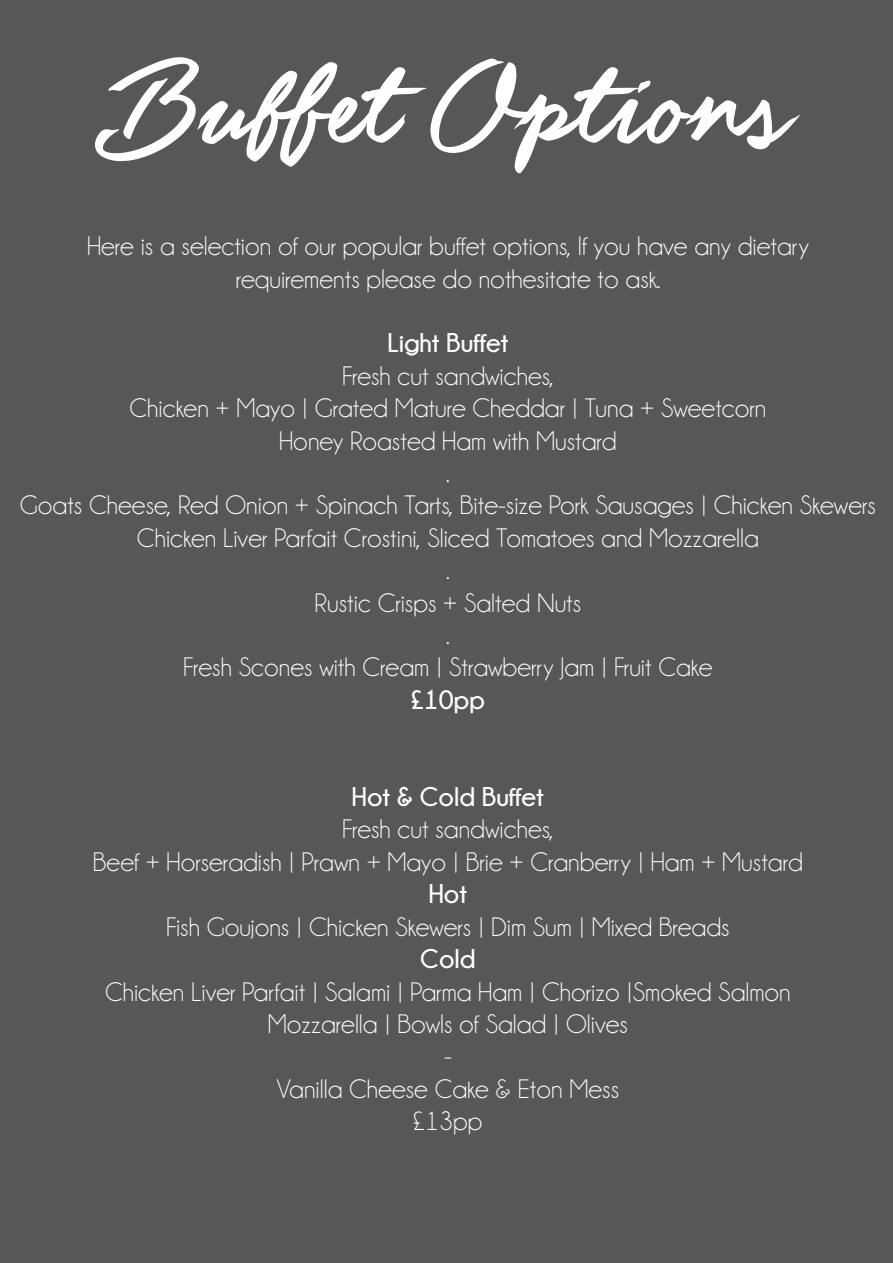
<style>
.page{position:relative;width:893px;height:1263px;background:#595659}
.page>*{position:absolute;margin:0;border:0;box-sizing:border-box;transform-origin:0 0}
.t1{font:135px "Guld Script PERSONALUSEONLY";color:#fff}
.t2{font:27px/32.4px "Champagne&Limousines";color:#fff;text-align:center}
.t3{font:700 27px "Champagne&Limousines";color:#fff}
</style>
<div class="page">
<h1 class="t1" style="left:95px;top:33px;width:699px">Buffet Options</h1>
<p class="t2" style="left:87px;top:230px;width:723px">Here is a selection of our popular buffet options, If you have any dietary requirements please do nothesitate to ask.</p>
<p class="t3" style="left:388px;top:328px;width:122px">Light Buffet</p>
<p class="t2" style="left:20px;top:360px;width:857px">Fresh cut sandwiches,<br>Chicken + Mayo | Grated Mature Cheddar | Tuna + Sweetcorn<br>Honey Roasted Ham with Mustard<br>.<br>Goats Cheese, Red Onion + Spinach Tarts, Bite-size Pork Sausages | Chicken Skewers Chicken Liver Parfait Crostini, Sliced Tomatoes and Mozzarella<br>.<br>Rustic Crisps + Salted Nuts<br>.<br>Fresh Scones with Cream | Strawberry Jam | Fruit Cake</p>
<p class="t3" style="left:411px;top:685px;width:75px">£10pp</p>
<p class="t3" style="left:352px;top:782px;width:193px">Hot &amp; Cold Buffet</p>
<p class="t2" style="left:93px;top:813px;width:711px">Fresh cut sandwiches,<br>Beef + Horseradish | Prawn + Mayo | Brie + Cranberry | Ham + Mustard</p>
<p class="t3" style="left:429px;top:879px;width:40px">Hot</p>
<p class="t2" style="left:166px;top:911px;width:565px">Fish Goujons | Chicken Skewers | Dim Sum | Mixed Breads</p>
<p class="t3" style="left:420px;top:944px;width:57px">Cold</p>
<p class="t2" style="left:105px;top:975px;width:687px">Chicken Liver Parfait | Salami | Parma Ham | Chorizo |Smoked Salmon<br>Mozzarella | Bowls of Salad | Olives<br>-<br>Vanilla Cheese Cake &amp; Eton Mess<br>£13pp</p>
</div>
